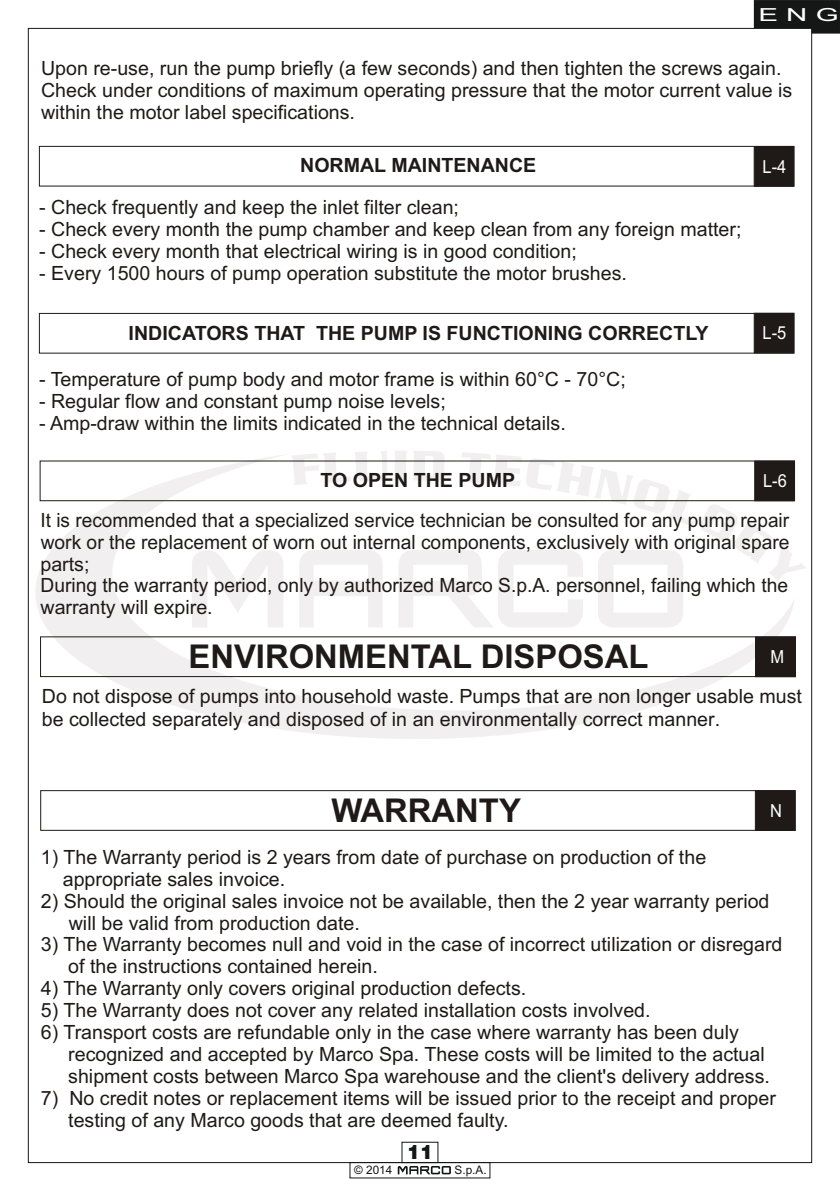
<style>
.page{position:relative;width:840px;height:1191px;background:#fff}
.page>*{position:absolute;margin:0;border:0;box-sizing:border-box;transform-origin:0 0}
.t1{font:700 32.8px "Arial";color:#1f1a17}
.t2{font:900 20px "Swiss 721 BT";color:#151616}
.t3{font:19.6px/21.8px "Arial";color:#1f1a17}
.t4{font:700 19.6px "Arial";color:#1f1a17}
.t5{font:18px "Arial";color:#fff;scale:.92 1}
.t6{font:18px "Arial";color:#fff;scale:1.64 1}
.t7{font:11.8px "Arial";color:#151616}
</style>
<div class="page">
<svg style="left:598px;top:591px;width:84px;height:7px"></svg>
<svg style="left:446px;top:591px;width:67px;height:7px"></svg>
<svg style="left:40px;top:591px;width:406px;height:148px"></svg>
<svg style="left:415px;top:598px;width:379px;height:141px"></svg>
<svg style="left:35px;top:455px;width:255px;height:172px"></svg>
<svg style="left:289px;top:467px;width:394px;height:124px"></svg>
<svg style="left:291px;top:451px;width:515px;height:131px"></svg>
<div style="left:401px;top:1142px;width:37px;height:20px;border:1px solid #151616"></div>
<div style="left:349px;top:1162px;width:141px;height:16px;border:1px solid #151616"></div>
<svg style="left:397px;top:1166px;width:53px;height:8px"></svg>
<div style="left:39px;top:146px;width:754px;height:40px;border:1px solid #1f1a17"></div>
<svg style="left:753px;top:146px;width:40px;height:41px"></svg>
<div style="left:39px;top:313px;width:754px;height:40px;border:1px solid #1f1a17"></div>
<div style="left:753px;top:313px;width:41px;height:40px;background:#1f1a17"></div>
<div style="left:40px;top:461px;width:754px;height:40px;border:1px solid #1f1a17"></div>
<svg style="left:753px;top:460px;width:41px;height:41px"></svg>
<div style="left:40px;top:636px;width:755px;height:41px;border:1px solid #1f1a17"></div>
<div style="left:754px;top:636px;width:41px;height:41px;background:#1f1a17"></div>
<div style="left:40px;top:790px;width:754px;height:40px;border:1px solid #1f1a17"></div>
<div style="left:754px;top:790px;width:41px;height:41px;background:#1f1a17"></div>
<svg style="left:753px;top:0;width:86px;height:34px"></svg>
<p class="t6" style="left:758px;top:8px;width:50px">E N G</p>
<p class="t3" style="left:41px;top:59px;width:752px">Upon re-use, run the pump briefly (a few seconds) and then tighten the screws again.<br>Check under conditions of maximum operating pressure that the motor current value is within the motor label specifications.</p>
<p class="t4" style="left:300px;top:157px;width:237px">NORMAL MAINTENANCE</p>
<p class="t5" style="left:762px;top:160px;width:27px">L-4</p>
<p class="t3" style="left:39px;top:198px;width:421px">- Check frequently and keep the inlet filter clean;</p>
<p class="t3" style="left:39px;top:220px;width:703px">- Check every month the pump chamber and keep clean from any foreign matter;</p>
<p class="t3" style="left:39px;top:242px;width:539px">- Check every month that electrical wiring is in good condition;</p>
<p class="t3" style="left:39px;top:264px;width:589px">- Every 1500 hours of pump operation substitute the motor brushes.</p>
<p class="t4" style="left:128px;top:326px;width:581px">INDICATORS THAT THE PUMP IS FUNCTIONING CORRECTLY</p>
<p class="t5" style="left:762px;top:326px;width:27px">L-5</p>
<p class="t3" style="left:39px;top:370px;width:588px">- Temperature of pump body and motor frame is within 60°C - 70°C;</p>
<p class="t3" style="left:39px;top:391px;width:408px">- Regular flow and constant pump noise levels;</p>
<p class="t3" style="left:39px;top:413px;width:528px">- Amp-draw within the limits indicated in the technical details.</p>
<p class="t4" style="left:320px;top:473px;width:196px">TO OPEN THE PUMP</p>
<p class="t5" style="left:762px;top:474px;width:27px">L-6</p>
<p class="t3" style="left:40px;top:511px;width:750px">It is recommended that a specialized service technician be consulted for any pump repair work or the replacement of worn out internal components, exclusively with original spare parts;<br>During the warranty period, only by authorized Marco S.p.A. personnel, failing which the warranty will expire.</p>
<h1 class="t1" style="left:188px;top:644px;width:461px">ENVIRONMENTAL DISPOSAL</h1>
<p class="t5" style="left:770px;top:650px;width:16px">M</p>
<p class="t3" style="left:42px;top:687px;width:761px;line-height:22.4px">Do not dispose of pumps into household waste. Pumps that are non longer usable must be collected separately and disposed of in an environmentally correct manner.</p>
<h1 class="t1" style="left:331px;top:798px;width:191px">WARRANTY</h1>
<p class="t5" style="left:769px;top:803px;width:14px">N</p>
<p class="t3" style="left:63px;top:847px;width:644px;text-indent:-22px">1) The Warranty period is 2 years from date of purchase on production of the appropriate sales invoice.</p>
<p class="t3" style="left:69px;top:891px;width:701px;line-height:22.4px;text-indent:-28px">2) Should the original sales invoice not be available, then the 2 year warranty period will be valid from production date.</p>
<p class="t3" style="left:68px;top:935px;width:715px;text-indent:-27px">3) The Warranty becomes null and void in the case of incorrect utilization or disregard of the instructions contained herein.</p>
<p class="t3" style="left:41px;top:979px;width:486px">4) The Warranty only covers original production defects.</p>
<p class="t3" style="left:41px;top:1001px;width:610px">5) The Warranty does not cover any related installation costs involved.</p>
<p class="t3" style="left:68px;top:1023px;width:702px;text-indent:-27px">6) Transport costs are refundable only in the case where warranty has been duly recognized and accepted by Marco Spa. These costs will be limited to the actual shipment costs between Marco Spa warehouse and the client's delivery address.</p>
<p class="t3" style="left:68px;top:1088px;width:708px;text-indent:-27px">7) No credit notes or replacement items will be issued prior to the receipt and proper testing of any Marco goods that are deemed faulty.</p>
<p class="t2" style="left:407px;top:1144px;width:28px">11</p>
<p class="t7" style="left:354px;top:1165px;width:40px">© 2014</p>
<p class="t7" style="left:454px;top:1165px;width:34px">S.p.A.</p>
</div>
